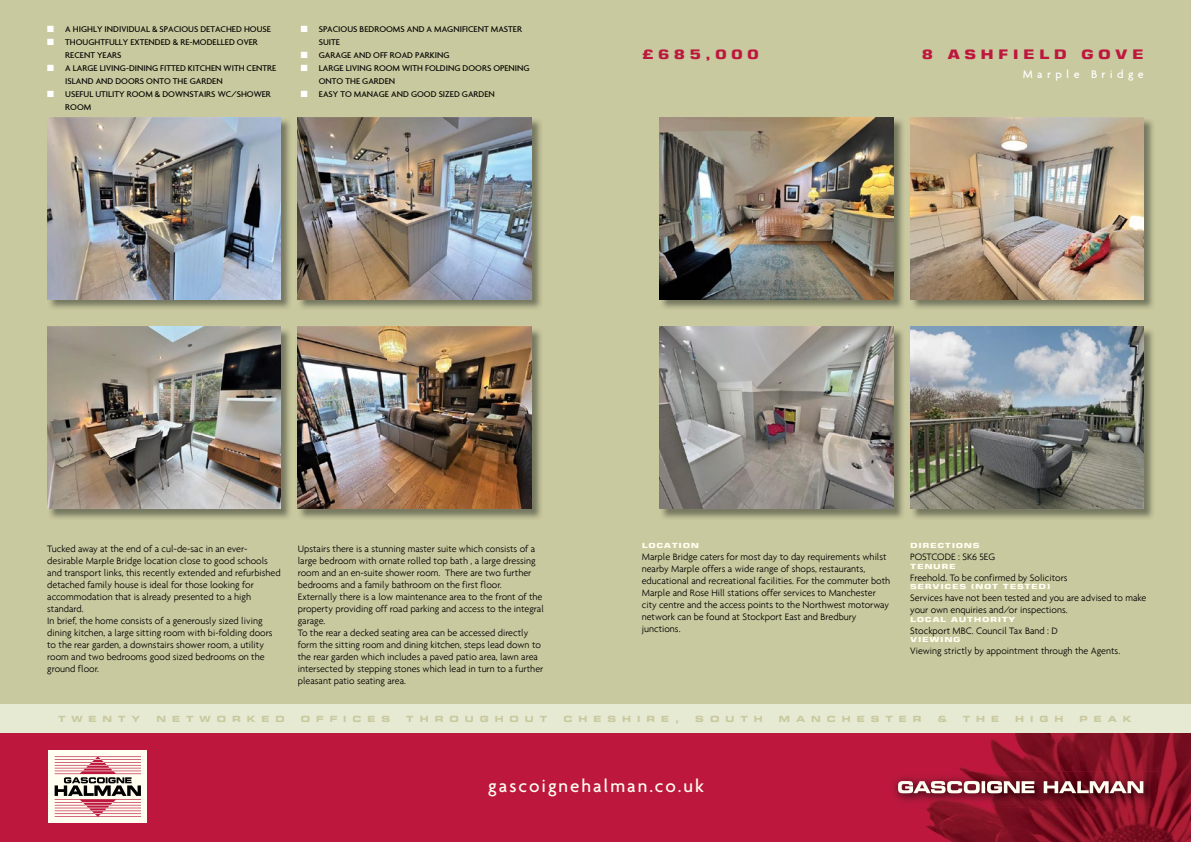
<style>
.page{position:relative;width:1191px;height:842px;background:#fff}
.page>*{position:absolute;margin:0;border:0;box-sizing:border-box;transform-origin:0 0}
.t1{font:500 19px "Agenda";letter-spacing:.1em;color:#fffef0}
.t2{font:700 13px "Square 721 BT";letter-spacing:.255em;color:#bd173e;scale:1.3 1}
.t3{font:500 12px "Agenda";letter-spacing:.36em;color:#fff}
.t4{font:300 10px/12px "Agenda";color:#000}
.t5{font:500 9px/13px "Agenda";color:#000}
.t6{font:700 expanded 8.5px "Square 721 BT";letter-spacing:.705em;color:#c9c99f}
.t7{font:700 7px "Square 721 BT";letter-spacing:.06em;color:#fffef0;scale:1.4 1}
.s1{color:#fff}
</style>
<div class="page">
<div style="left:0;top:723px;width:1191px;height:119px;background:#bd173e"></div>
<img style="left:926px;top:733px;width:254px;height:93px">
<img style="left:894px;top:777px;width:32px;height:25px">
<img style="left:926px;top:771px;width:232px;height:37px">
<svg style="left:898px;top:781px;width:81px;height:12px"></svg>
<svg style="left:981px;top:781px;width:4px;height:12px"></svg>
<svg style="left:987px;top:781px;width:47px;height:12px"></svg>
<svg style="left:1043px;top:781px;width:100px;height:12px"></svg>
<div style="left:0;top:0;width:1191px;height:706px;background:#c9c99f"></div>
<div style="left:0;top:705px;width:1191px;height:28px;background:#e6ead3"></div>
<div style="left:49px;top:750px;width:98px;height:73px;background:#fffef0"></div>
<svg style="left:55px;top:756px;width:86px;height:61px"></svg>
<img style="left:48px;top:119px;width:242px;height:190px">
<img style="left:47px;top:118px;width:234px;height:181px">
<img style="left:298px;top:118px;width:243px;height:191px">
<img style="left:298px;top:118px;width:233px;height:181px">
<img style="left:48px;top:329px;width:242px;height:190px">
<img style="left:47px;top:327px;width:234px;height:181px">
<img style="left:298px;top:328px;width:243px;height:191px">
<img style="left:298px;top:327px;width:233px;height:181px">
<img style="left:911px;top:118px;width:242px;height:191px">
<img style="left:910px;top:118px;width:233px;height:181px">
<img style="left:660px;top:118px;width:243px;height:191px">
<img style="left:660px;top:118px;width:233px;height:181px">
<img style="left:911px;top:328px;width:242px;height:191px">
<img style="left:910px;top:327px;width:233px;height:181px">
<img style="left:660px;top:328px;width:243px;height:191px">
<img style="left:660px;top:327px;width:233px;height:181px">
<p class="t5" style="left:47px;top:22px;width:225px"><span class="s1">■</span> A HIGHLY INDIVIDUAL &amp; SPACIOUS DETACHED HOUSE</p>
<p class="t5" style="left:65px;top:35px;width:194px;text-indent:-18px"><span class="s1">■</span> THOUGHTFULLY EXTENDED &amp; RE-MODELLED OVER<br>RECENT YEARS</p>
<p class="t5" style="left:65px;top:61px;width:213px;text-indent:-18px"><span class="s1">■</span> A LARGE LIVING-DINING FITTED KITCHEN WITH CENTRE<br>ISLAND AND DOORS ONTO THE GARDEN</p>
<p class="t5" style="left:65px;top:87px;width:207px;text-indent:-18px"><span class="s1">■</span> USEFUL UTILITY ROOM &amp; DOWNSTAIRS WC/SHOWER<br>ROOM</p>
<p class="t5" style="left:319px;top:22px;width:205px;text-indent:-18px"><span class="s1">■</span> SPACIOUS BEDROOMS AND A MAGNIFICENT MASTER<br>SUITE</p>
<p class="t5" style="left:301px;top:48px;width:150px"><span class="s1">■</span> GARAGE AND OFF ROAD PARKING</p>
<p class="t5" style="left:319px;top:61px;width:212px;text-indent:-18px"><span class="s1">■</span> LARGE LIVING ROOM WITH FOLDING DOORS OPENING<br>ONTO THE GARDEN</p>
<p class="t5" style="left:301px;top:87px;width:196px"><span class="s1">■</span> EASY TO MANAGE AND GOOD SIZED GARDEN</p>
<h2 class="t2" style="left:642px;top:47px;width:91px">£685,000</h2>
<h2 class="t2" style="left:921px;top:47px;width:172px">8 ASHFIELD GOVE</h2>
<p class="t3" style="left:1023px;top:67px;width:122px">Marple Bridge</p>
<p class="t4" style="left:47px;top:543px;width:235px">Tucked away at the end of a cul-de-sac in an ever&shy;desirable Marple Bridge location close to good schools and transport links, this recently extended and refurbished detached family house is ideal for those looking for accommodation that is already presented to a high standard.<br>In brief, the home consists of a generously sized living dining kitchen, a large sitting room with bi-folding doors to the rear garden, a downstairs shower room, a utility room and two bedrooms good sized bedrooms on the ground floor.</p>
<p class="t4" style="left:298px;top:543px;width:248px">Upstairs there is a stunning master suite which consists of a large bedroom with ornate rolled top bath , a large dressing room and an en-suite shower room. There are two further bedrooms and a family bathroom on the first floor.<br>Externally there is a low maintenance area to the front of the property providing off road parking and access to the integral garage.<br>To the rear a decked seating area can be accessed directly form the sitting room and dining kitchen, steps lead down to the rear garden which includes a paved patio area, lawn area intersected by stepping stones which lead in turn to a further pleasant patio seating area.</p>
<p class="t7" style="left:642px;top:542px;width:42px">LOCATION</p>
<p class="t4" style="left:642px;top:551px;width:250px">Marple Bridge caters for most day to day requirements whilst nearby Marple offers a wide range of shops, restaurants, educational and recreational facilities. For the commuter both Marple and Rose Hill stations offer services to Manchester city centre and the access points to the Northwest motorway network can be found at Stockport East and Bredbury junctions.</p>
<p class="t7" style="left:910px;top:542px;width:51px">DIRECTIONS</p>
<p class="t4" style="left:910px;top:551px;width:87px">POSTCODE : SK6 5EG</p>
<p class="t7" style="left:910px;top:562px;width:34px">TENURE</p>
<p class="t4" style="left:910px;top:571px;width:159px">Freehold. To be confirmed by Solicitors</p>
<p class="t7" style="left:910px;top:582px;width:102px">SERVICES (NOT TESTED)</p>
<p class="t4" style="left:910px;top:592px;width:238px">Services have not been tested and you are advised to make your own enquiries and/or inspections.</p>
<p class="t7" style="left:910px;top:615px;width:77px">LOCAL AUTHORITY</p>
<p class="t4" style="left:910px;top:624px;width:149px">Stockport MBC. Council Tax Band : D</p>
<p class="t7" style="left:910px;top:635px;width:37px">VIEWING</p>
<p class="t4" style="left:910px;top:645px;width:211px">Viewing strictly by appointment through the Agents.</p>
<p class="t6" style="left:58px;top:714px;width:84px">TWENTY</p>
<p class="t6" style="left:156px;top:714px;width:130px">NETWORKED</p>
<p class="t6" style="left:301px;top:714px;width:91px">OFFICES</p>
<p class="t6" style="left:406px;top:714px;width:143px">THROUGHOUT</p>
<p class="t6" style="left:563px;top:714px;width:117px">CHESHIRE,</p>
<p class="t6" style="left:695px;top:714px;width:69px">SOUTH</p>
<p class="t6" style="left:779px;top:714px;width:144px">MANCHESTER</p>
<p class="t6" style="left:937px;top:714px;width:10px">&amp;</p>
<p class="t6" style="left:962px;top:714px;width:38px">THE</p>
<p class="t6" style="left:1015px;top:714px;width:50px">HIGH</p>
<p class="t6" style="left:1079px;top:714px;width:54px">PEAK</p>
<h1 class="t1" style="left:488px;top:774px;width:217px">gascoignehalman.co.uk</h1>
</div>
